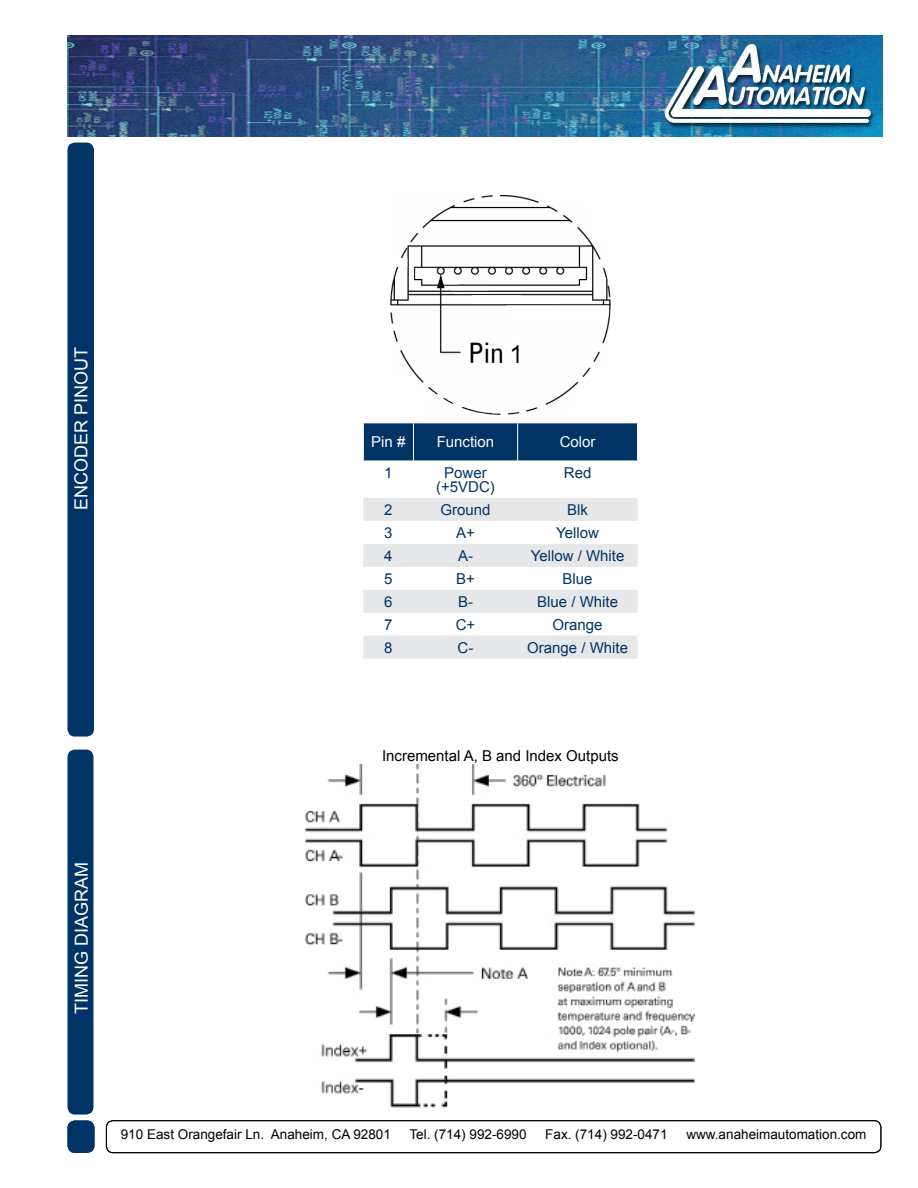
<style>
.page{position:relative;width:918px;height:1188px;background:#fff}
.page>*{position:absolute;margin:0;border:0;box-sizing:border-box;transform-origin:0 0}
.t1{font:18px "Arial";color:#fff}
.t2{font:15px/14.4px "Arial";color:#036;text-align:center}
.t3{font:15px "Arial";color:#000}
.t4{font:15px "Arial";color:#fff}
.t5{font:13.5px "Arial";color:#000}
</style>
<div class="page">
<img style="left:68px;top:35px;width:815px;height:101px">
<div style="left:68px;top:1121px;width:26px;height:31px;background:#036;border-radius:7px"></div>
<div style="left:68px;top:1120px;width:26px;height:33px;border:2px solid #036;border-radius:7px"></div>
<div style="left:106px;top:1120px;width:775px;height:33px;border:1px solid #000;border-radius:7px"></div>
<div style="left:68px;top:143px;width:25px;height:593px;background:#036;border-radius:7px"></div>
<div style="left:67px;top:143px;width:27px;height:594px;border:2px solid #036;border-radius:7px"></div>
<img style="left:306px;top:765px;width:389px;height:343px">
<div style="left:68px;top:750px;width:25px;height:364px;background:#036;border-radius:7px"></div>
<div style="left:67px;top:750px;width:26px;height:365px;border:2px solid #036;border-radius:7px"></div>
<div style="left:364px;top:423px;width:273px;height:38px;background:#036"></div>
<svg style="left:363px;top:498px;width:275px;height:161px;fill:#e6e7e8"></svg>
<hr style="left:413px;top:423px;width:1px;height:38px;background:#fff">
<hr style="left:517px;top:423px;width:1px;height:38px;background:#fff">
<img style="left:391px;top:195px;width:219px;height:220px">
<h1 class="t1" style="left:69px;top:510px;width:165px;rotate:-90deg">ENCODER PINOUT</h1>
<h1 class="t1" style="left:70px;top:1014px;width:154px;rotate:-90deg">TIMING DIAGRAM</h1>
<p class="t4" style="left:371px;top:432px;width:36px">Pin #</p>
<p class="t4" style="left:437px;top:432px;width:59px">Function</p>
<p class="t4" style="left:560px;top:432px;width:37px">Color</p>
<p class="t2" style="left:384px;top:465px;width:10px">1</p>
<p class="t2" style="left:436px;top:465px;width:60px">Power (+5VDC)</p>
<p class="t2" style="left:564px;top:465px;width:29px">Red</p>
<p class="t2" style="left:384px;top:503px;width:10px">2</p>
<p class="t2" style="left:441px;top:503px;width:52px">Ground</p>
<p class="t2" style="left:567px;top:503px;width:22px">Blk</p>
<p class="t2" style="left:384px;top:526px;width:10px">3</p>
<p class="t2" style="left:456px;top:526px;width:20px">A+</p>
<p class="t2" style="left:556px;top:526px;width:44px">Yellow</p>
<p class="t2" style="left:384px;top:549px;width:10px">4</p>
<p class="t2" style="left:458px;top:549px;width:17px">A-</p>
<p class="t2" style="left:531px;top:549px;width:95px">Yellow / White</p>
<p class="t2" style="left:384px;top:571px;width:10px">5</p>
<p class="t2" style="left:456px;top:571px;width:20px">B+</p>
<p class="t2" style="left:563px;top:571px;width:32px">Blue</p>
<p class="t2" style="left:384px;top:594px;width:10px">6</p>
<p class="t2" style="left:458px;top:594px;width:17px">B-</p>
<p class="t2" style="left:537px;top:594px;width:82px">Blue / White</p>
<p class="t2" style="left:384px;top:617px;width:10px">7</p>
<p class="t2" style="left:456px;top:617px;width:21px">C+</p>
<p class="t2" style="left:553px;top:617px;width:52px">Orange</p>
<p class="t2" style="left:384px;top:640px;width:10px">8</p>
<p class="t2" style="left:458px;top:640px;width:17px">C-</p>
<p class="t2" style="left:527px;top:640px;width:102px">Orange / White</p>
<p class="t3" style="left:382px;top:745px;width:238px">Incremental A, B and Index Outputs</p>
<p class="t5" style="left:121px;top:1125px;width:272px">910 East Orangefair Ln. Anaheim, CA 92801</p>
<p class="t5" style="left:409px;top:1125px;width:119px">Tel. (714) 992-6990</p>
<p class="t5" style="left:545px;top:1125px;width:124px">Fax. (714) 992-0471</p>
<p class="t5" style="left:686px;top:1125px;width:182px">www.anaheimautomation.com</p>
</div>
